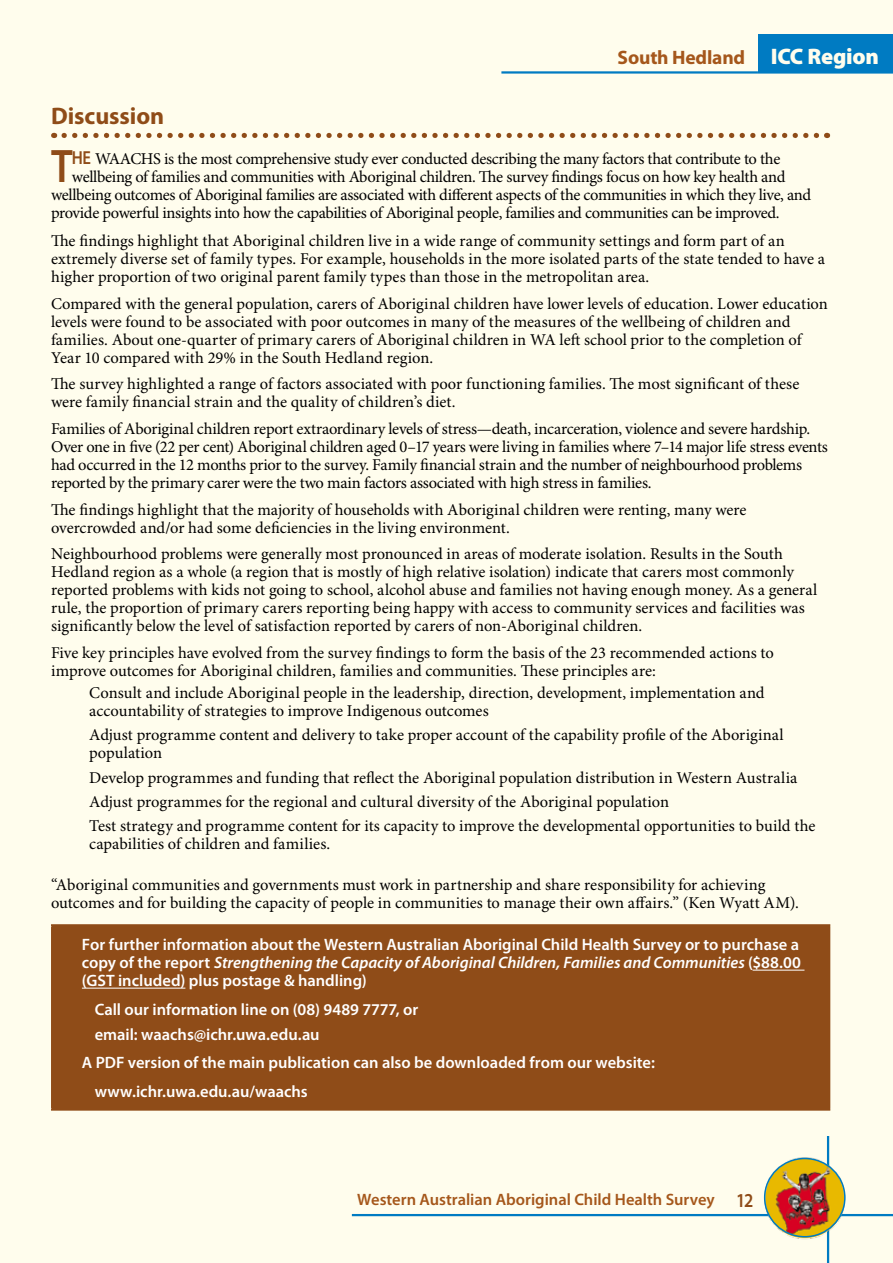
<style>
.page{position:relative;width:893px;height:1263px;background:#fffded}
.page>*{position:absolute;margin:0;border:0;box-sizing:border-box;transform-origin:0 0}
.t1{font:600 47.25px "Myriad Pro";color:#8f4c18;scale:.87 1}
.t2{font:700 24px "Myriad Pro";letter-spacing:-.005em;color:#8f4c18}
.t3{font:700 19.5px "Myriad Pro";letter-spacing:-.01em;color:#a5571b}
.t4{font:16.5px/18px "Minion Pro";letter-spacing:-.005em;color:#000}
.t5{font:600 16.5px/18px "Myriad Pro";color:#fff}
.t6{font:16.5px "Minion Pro";letter-spacing:-.025em;color:#000}
.t7{font:600 16.5px "Myriad Pro";color:#a5571b}
.s1{font-weight:900;font-size:22.5px;color:#fffded}
.s2{font-family:"Myriad Pro";font-weight:600;font-size:18.9px;color:#8f4c18}
.s3{font-style:italic}
.s4{font-size:19.8px;color:#8f4c18}
</style>
<div class="page">
<div style="left:758px;top:34px;width:135px;height:38px;background:#007bc2"></div>
<hr style="left:501px;top:71px;width:257px;height:3px;background:#007bc2">
<hr style="left:758px;top:71px;width:135px;height:3px;background:#007bc2">
<hr style="left:827px;top:1121px;width:2px;height:142px;background:#007bc2">
<hr style="left:352px;top:1214px;width:541px;height:2px;background:#007bc2">
<img style="left:762px;top:1151px;width:86px;height:94px">
<div style="left:764px;top:1158px;width:82px;height:79px;border:2px solid #007bc2;border-radius:50%"></div>
<div style="left:51px;top:106px;width:778px;height:1029px;background:#fffded"></div>
<svg style="left:64px;top:133px;width:755px;height:5px"></svg>
<div style="left:52px;top:925px;width:777px;height:184px;background:#8f4c18"></div>
<hr style="left:51px;top:924px;width:779px;height:2px;background:#8f4c18">
<hr style="left:51px;top:926px;width:2px;height:182px;background:#8f4c18">
<hr style="left:828px;top:926px;width:2px;height:182px;background:#8f4c18">
<hr style="left:51px;top:1108px;width:779px;height:3px;background:#8f4c18">
<hr style="left:752px;top:970px;width:52px;height:1px;background:#fff">
<hr style="left:82px;top:988px;width:103px;height:1px;background:#fff">
<p class="t3" style="left:618px;top:46px;width:263px">South Hedland <span class="s1">ICC Region</span></p>
<h2 class="t2" style="left:51px;top:103px;width:115px">Discussion</h2>
<h1 class="t1" style="left:51px;top:140px;width:26px">T</h1>
<p class="t6" style="left:72px;top:149px;width:710px"><span class="s2">he</span> WAACHS is the most comprehensive study ever conducted describing the many factors that contribute to the</p>
<p class="t4" style="left:72px;top:168px;width:715px">wellbeing of families and communities with Aboriginal children. The survey findings focus on how key health and</p>
<p class="t4" style="left:51px;top:186px;width:762px">wellbeing outcomes of Aboriginal families are associated with different aspects of the communities in which they live, and</p>
<p class="t4" style="left:51px;top:204px;width:730px">provide powerful insights into how the capabilities of Aboriginal people, families and communities can be improved.</p>
<p class="t4" style="left:51px;top:233px;width:775px">The findings highlight that Aboriginal children live in a wide range of community settings and form part of an extremely diverse set of family types. For example, households in the more isolated parts of the state tended to have a higher proportion of two original parent family types than those in the metropolitan area.</p>
<p class="t4" style="left:51px;top:295px;width:778px">Compared with the general population, carers of Aboriginal children have lower levels of education. Lower education levels were found to be associated with poor outcomes in many of the measures of the wellbeing of children and families. About one-quarter of primary carers of Aboriginal children in WA left school prior to the completion of Year 10 compared with 29% in the South Hedland region.</p>
<p class="t4" style="left:51px;top:376px;width:750px">The survey highlighted a range of factors associated with poor functioning families. The most significant of these were family financial strain and the quality of children’s diet.</p>
<p class="t4" style="left:51px;top:420px;width:778px">Families of Aboriginal children report extraordinary levels of stress—death, incarceration, violence and severe hardship.<br>Over one in five (22 per cent) Aboriginal children aged 0–17 years were living in families where 7–14 major life stress events had occurred in the 12 months prior to the survey. Family financial strain and the number of neighbourhood problems reported by the primary carer were the two main factors associated with high stress in families.</p>
<p class="t4" style="left:51px;top:501px;width:697px">The findings highlight that the majority of households with Aboriginal children were renting, many were overcrowded and/or had some deficiencies in the living environment.</p>
<p class="t4" style="left:51px;top:545px;width:768px">Neighbourhood problems were generally most pronounced in areas of moderate isolation. Results in the South Hedland region as a whole (a region that is mostly of high relative isolation) indicate that carers most commonly reported problems with kids not going to school, alcohol abuse and families not having enough money. As a general rule, the proportion of primary carers reporting being happy with access to community services and facilities was significantly below the level of satisfaction reported by carers of non-Aboriginal children.</p>
<p class="t4" style="left:51px;top:644px;width:724px">Five key principles have evolved from the survey findings to form the basis of the 23 recommended actions to improve outcomes for Aboriginal children, families and communities. These principles are:</p>
<p class="t4" style="left:89px;top:684px;width:677px">Consult and include Aboriginal people in the leadership, direction, development, implementation and accountability of strategies to improve Indigenous outcomes</p>
<p class="t4" style="left:89px;top:726px;width:696px">Adjust programme content and delivery to take proper account of the capability profile of the Aboriginal population</p>
<p class="t4" style="left:89px;top:766px;width:728px;line-height:24.3px">Develop programmes and funding that reflect the Aboriginal population distribution in Western Australia<br>Adjust programmes for the regional and cultural diversity of the Aboriginal population<br>Test strategy and programme content for its capacity to improve the developmental opportunities to build the</p>
<p class="t4" style="left:89px;top:836px;width:242px">capabilities of children and families.</p>
<p class="t4" style="left:51px;top:876px;width:749px">“Aboriginal communities and governments must work in partnership and share responsibility for achieving outcomes and for building the capacity of people in communities to manage their own affairs.” (Ken Wyatt AM).</p>
<p class="t5" style="left:82px;top:936px;width:721px;text-align:justify">For further information about the Western Australian Aboriginal Child Health Survey or to purchase a copy of the report <span class="s3">Strengthening the Capacity of Aboriginal Children, Families and Communities</span> ($88.00 (GST included) plus postage &amp; handling)</p>
<p class="t5" style="left:95px;top:997px;width:325px;line-height:24.5px">Call our information line on (08) 9489 7777, or email: waachs@ichr.uwa.edu.au</p>
<p class="t5" style="left:95px;top:1048px;width:562px;line-height:28.7px;text-indent:-13px">A PDF version of the main publication can also be downloaded from our website: www.ichr.uwa.edu.au/waachs</p>
<p class="t7" style="left:357px;top:1190px;width:388px">Western Australian Aboriginal Child Health Survey <span class="s4">12</span></p>
</div>
